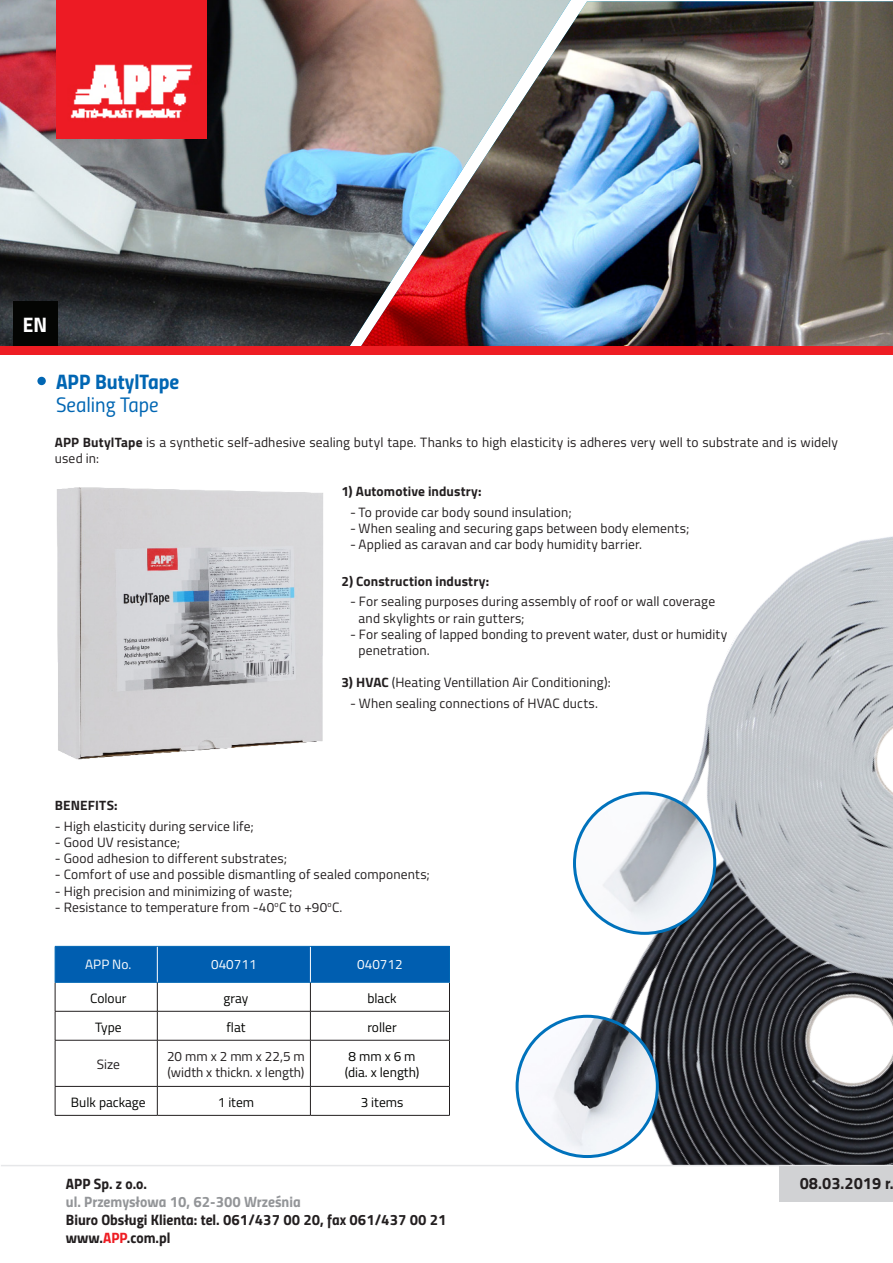
<style>
.page{position:relative;width:893px;height:1263px;background:#fff}
.page>*{position:absolute;margin:0;border:0;box-sizing:border-box;transform-origin:0 0}
.t1{font:21px "Titillium Bold Upright";color:#0166b3}
.t2{font:21px "Titillium Regular Upright";color:#0166b3}
.t3{font:21px "Titillium Bold Upright";color:#fff}
.t4{font:16.5px "Titillium Bold Upright";color:#231f20}
.t5{font:15px/18px "Titillium Bold Upright";color:#231f20}
.t6{font:15px "Titillium Bold Upright";color:#939598}
.t7{font:13.5px/16.2px "Titillium";letter-spacing:.01em;color:#231f20}
.t8{font:13.5px/16.2px "Titillium";color:#040503}
.t9{font:700 13.5px "Titillium";letter-spacing:.01em;color:#231f20}
.t10{font:13.5px "Titillium";color:#fff}
.s1{font-weight:700}
.s2{color:#ee1d23}
</style>
<div class="page">
<img style="left:528px;top:797px;width:365px;height:368px">
<img style="left:0;top:0;width:571px;height:346px">
<img style="left:358px;top:1px;width:535px;height:345px">
<div style="left:37px;top:377px;width:9px;height:8px;background:#0166b3;border-radius:50%"></div>
<div style="left:0;top:346px;width:893px;height:9px;background:#ee1d23"></div>
<div style="left:13px;top:301px;width:44px;height:45px;background:#040503"></div>
<hr style="left:1px;top:1165px;width:892px;height:1px;background:#e6e7e9">
<div style="left:779px;top:1166px;width:114px;height:36px;background:#d1d2d4"></div>
<img style="left:517px;top:1016px;width:140px;height:140px;border-radius:70px">
<div style="left:516px;top:1015px;width:143px;height:143px;border:3px solid #0072bc;border-radius:50%"></div>
<img style="left:56px;top:0;width:150px;height:138px">
<img style="left:617px;top:536px;width:276px;height:527px">
<img style="left:574px;top:793px;width:141px;height:140px;border-radius:70px">
<div style="left:573px;top:791px;width:143px;height:144px;border:3px solid #0072bc;border-radius:50%"></div>
<img style="left:57px;top:487px;width:266px;height:273px">
<div style="left:310px;top:946px;width:139px;height:36px;background:#005eb0"></div>
<hr style="left:310px;top:1011px;width:140px;height:1px;background:#231f20">
<svg style="left:55px;top:947px;width:256px;height:93px"></svg>
<svg style="left:449px;top:983px;width:1px;height:57px"></svg>
<hr style="left:55px;top:1040px;width:102px;height:1px;background:#231f20">
<hr style="left:55px;top:1040px;width:1px;height:46px;background:#231f20">
<hr style="left:157px;top:1040px;width:153px;height:1px;background:#231f20">
<hr style="left:157px;top:1040px;width:1px;height:46px;background:#231f20">
<hr style="left:310px;top:1040px;width:140px;height:1px;background:#231f20">
<hr style="left:310px;top:1040px;width:1px;height:46px;background:#231f20">
<hr style="left:449px;top:1040px;width:1px;height:46px;background:#231f20">
<hr style="left:55px;top:1086px;width:102px;height:1px;background:#231f20">
<svg style="left:55px;top:1086px;width:1px;height:29px"></svg>
<hr style="left:157px;top:1086px;width:153px;height:1px;background:#231f20">
<svg style="left:157px;top:1086px;width:1px;height:29px"></svg>
<hr style="left:310px;top:1086px;width:140px;height:1px;background:#231f20">
<svg style="left:310px;top:1086px;width:1px;height:29px"></svg>
<svg style="left:449px;top:1086px;width:1px;height:29px"></svg>
<hr style="left:55px;top:1115px;width:102px;height:1px;background:#231f20">
<hr style="left:157px;top:1115px;width:153px;height:1px;background:#231f20">
<hr style="left:310px;top:1115px;width:140px;height:1px;background:#231f20">
<hr style="left:157px;top:946px;width:1px;height:36px;background:#fff">
<hr style="left:310px;top:946px;width:1px;height:36px;background:#fff">
<hr style="left:55px;top:946px;width:102px;height:1px;background:#0166b3">
<hr style="left:55px;top:946px;width:1px;height:36px;background:#0166b3">
<hr style="left:157px;top:946px;width:153px;height:1px;background:#0166b3">
<hr style="left:310px;top:946px;width:140px;height:1px;background:#0166b3">
<hr style="left:449px;top:946px;width:1px;height:36px;background:#0166b3">
<hr style="left:55px;top:982px;width:102px;height:1px;background:#0166b3">
<hr style="left:157px;top:982px;width:153px;height:1px;background:#0166b3">
<hr style="left:310px;top:982px;width:140px;height:1px;background:#0166b3">
<p class="t3" style="left:23px;top:308px;width:26px">EN</p>
<p class="t1" style="left:56px;top:366px;width:125px">APP ButylTape</p>
<p class="t2" style="left:56px;top:389px;width:104px">Sealing Tape</p>
<p class="t7" style="left:55px;top:433px;width:785px"><span class="s1">APP ButylTape</span> is a synthetic self-adhesive sealing butyl tape. Thanks to high elasticity is adheres very well to substrate and is widely used in:</p>
<p class="t9" style="left:342px;top:481px;width:142px">1) Automotive industry:</p>
<p class="t7" style="left:350px;top:503px;width:223px">- To provide car body sound insulation;</p>
<p class="t7" style="left:350px;top:520px;width:341px">- When sealing and securing gaps between body elements;</p>
<p class="t7" style="left:350px;top:536px;width:293px">- Applied as caravan and car body humidity barrier.</p>
<p class="t9" style="left:342px;top:571px;width:149px">2) Construction industry:</p>
<p class="t7" style="left:350px;top:593px;width:367px">- For sealing purposes during assembly of roof or wall coverage</p>
<p class="t7" style="left:359px;top:609px;width:168px">and skylights or rain gutters;</p>
<p class="t7" style="left:350px;top:625px;width:379px">- For sealing of lapped bonding to prevent water, dust or humidity</p>
<p class="t7" style="left:359px;top:641px;width:73px">penetration.</p>
<p class="t7" style="left:342px;top:674px;width:271px"><span class="s1">3) HVAC</span> (Heating Ventillation Air Conditioning):</p>
<p class="t7" style="left:350px;top:694px;width:249px">- When sealing connections of HVAC ducts.</p>
<p class="t9" style="left:55px;top:795px;width:64px">BENEFITS:</p>
<p class="t7" style="left:55px;top:817px;width:201px">- High elasticity during service life;</p>
<p class="t7" style="left:55px;top:833px;width:127px">- Good UV resistance;</p>
<p class="t7" style="left:55px;top:850px;width:234px">- Good adhesion to different substrates;</p>
<p class="t7" style="left:55px;top:866px;width:377px">- Comfort of use and possible dismantling of sealed components;</p>
<p class="t7" style="left:55px;top:882px;width:239px">- High precision and minimizing of waste;</p>
<p class="t7" style="left:55px;top:898px;width:289px">- Resistance to temperature from -40<sup>o</sup>C to +90<sup>o</sup>C.</p>
<p class="t10" style="left:85px;top:955px;width:48px">APP No.</p>
<p class="t10" style="left:211px;top:955px;width:47px">040711</p>
<p class="t10" style="left:357px;top:955px;width:47px">040712</p>
<p class="t8" style="left:90px;top:989px;width:38px">Colour</p>
<p class="t8" style="left:224px;top:989px;width:26px">gray</p>
<p class="t8" style="left:367px;top:989px;width:31px">black</p>
<p class="t8" style="left:95px;top:1018px;width:28px">Type</p>
<p class="t8" style="left:226px;top:1018px;width:21px">flat</p>
<p class="t8" style="left:367px;top:1018px;width:31px">roller</p>
<p class="t7" style="left:97px;top:1056px;width:25px">Size</p>
<p class="t7" style="left:167px;top:1048px;width:139px">20 mm x 2 mm x 22,5 m (width x thickn. x length)</p>
<p class="t8" style="left:345px;top:1048px;width:76px">8 mm x 6 m (dia. x length)</p>
<p class="t8" style="left:71px;top:1093px;width:76px">Bulk package</p>
<p class="t8" style="left:218px;top:1093px;width:38px">1 item</p>
<p class="t8" style="left:361px;top:1093px;width:44px">3 items</p>
<p class="t5" style="left:66px;top:1173px;width:83px">APP Sp. z o.o.</p>
<p class="t4" style="left:800px;top:1170px;width:96px">08.03.2019 r.</p>
<p class="t6" style="left:66px;top:1189px;width:236px">ul. Przemysłowa 10, 62-300 Września</p>
<p class="t5" style="left:66px;top:1209px;width:382px">Biuro Obsługi Klienta: tel. 061/437 00 20, fax 061/437 00 21 www.<span class="s2">APP</span>.com.pl</p>
</div>
